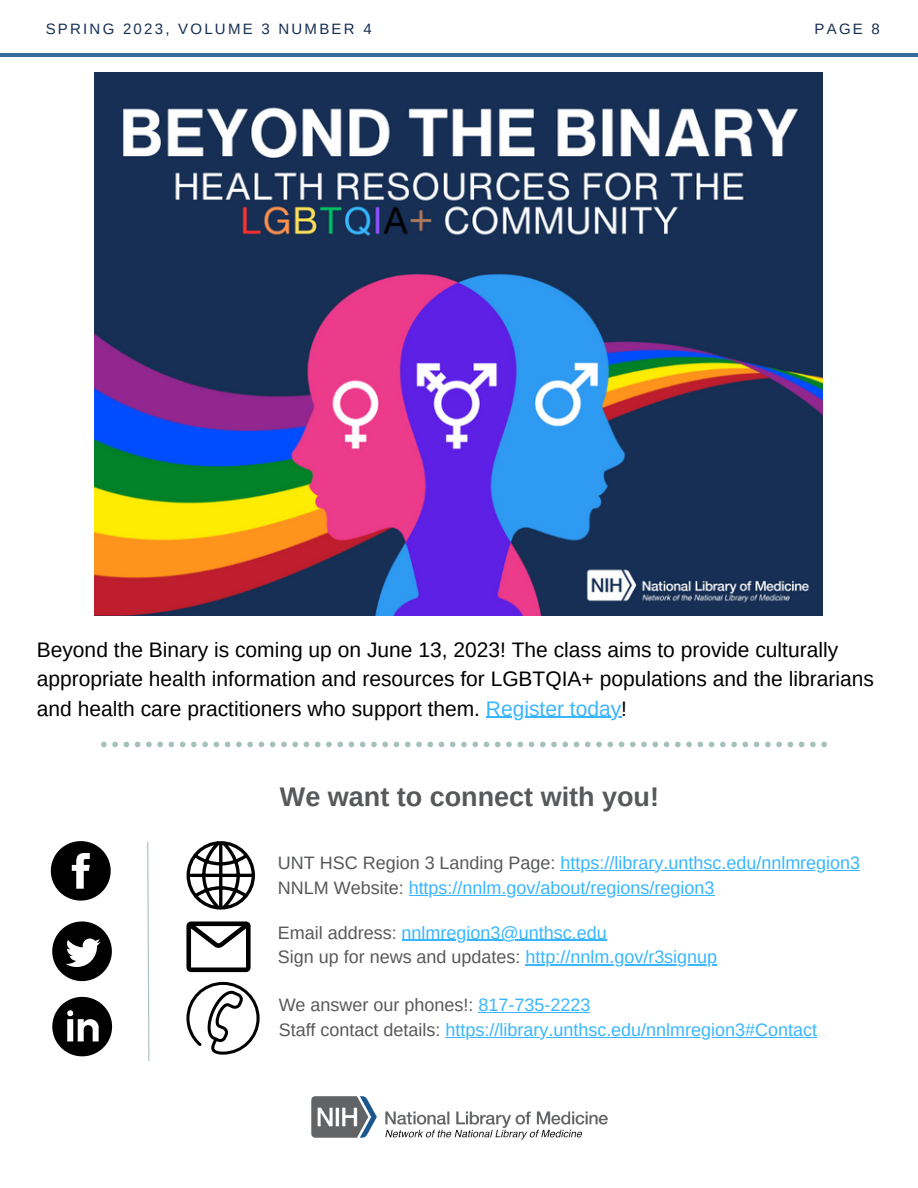
<style>
.page{position:relative;width:918px;height:1188px;background:#fff}
.page>*{position:absolute;margin:0;border:0;box-sizing:border-box;transform-origin:0 0}
.t1{font:700 27px "Arimo";color:#575859}
.t2{font:21px/29.2px "Arimo";color:#000}
.t3{font:18px "Arimo";color:#38b6ff}
.t4{font:18px "Arimo";color:#575859}
.t5{font:15px "Arimo";letter-spacing:.15em;color:#172f54}
.s1{color:#38b6ff}
.s2{color:#575859}
</style>
<div class="page">
<hr style="left:0;top:54px;width:918px;height:3px;background:#376c9b">
<svg style="left:186px;top:841px;width:69px;height:69px"></svg>
<svg style="left:186px;top:921px;width:65px;height:51px"></svg>
<svg style="left:51px;top:841px;width:60px;height:60px"></svg>
<svg style="left:52px;top:997px;width:60px;height:59px"></svg>
<svg style="left:52px;top:921px;width:60px;height:60px"></svg>
<svg style="left:186px;top:982px;width:74px;height:73px"></svg>
<svg style="left:101px;top:742px;width:726px;height:5px"></svg>
<svg style="left:147px;top:842px;width:3px;height:219px"></svg>
<img style="left:311px;top:1097px;width:296px;height:43px">
<img style="left:94px;top:73px;width:728px;height:542px">
<hr style="left:561px;top:870px;width:299px;height:1px;background:#38b6ff">
<hr style="left:409px;top:895px;width:305px;height:1px;background:#38b6ff">
<hr style="left:402px;top:940px;width:205px;height:1px;background:#38b6ff">
<hr style="left:526px;top:964px;width:191px;height:2px;background:#38b6ff">
<hr style="left:478px;top:1012px;width:112px;height:1px;background:#38b6ff">
<hr style="left:446px;top:1037px;width:371px;height:1px;background:#38b6ff">
<hr style="left:486px;top:717px;width:135px;height:1px;background:#38b6ff">
<p class="t5" style="left:46px;top:20px;width:328px">SPRING 2023, VOLUME 3 NUMBER 4</p>
<p class="t5" style="left:815px;top:20px;width:67px">PAGE 8</p>
<p class="t2" style="left:37px;top:635px;width:839px">Beyond the Binary is coming up on June 13, 2023! The class aims to provide culturally appropriate health information and resources for LGBTQIA+ populations and the librarians and health care practitioners who support them. <span class="s1">Register today</span>!</p>
<p class="t1" style="left:280px;top:782px;width:381px">We want to connect with you!</p>
<p class="t3" style="left:278px;top:852px;width:584px"><span class="s2">UNT HSC Region 3 Landing Page:</span> https://library.unthsc.edu/nnlmregion3</p>
<p class="t3" style="left:278px;top:877px;width:438px"><span class="s2">NNLM Website:</span> https://nnlm.gov/about/regions/region3</p>
<p class="t3" style="left:278px;top:922px;width:330px"><span class="s2">Email address:</span> nnlmregion3@unthsc.edu</p>
<p class="t4" style="left:278px;top:947px;width:441px">Sign up for news and updates: <span class="s1">http://nnlm.gov/r3signup</span></p>
<p class="t4" style="left:279px;top:995px;width:313px">We answer our phones!: <span class="s1">817-735-2223</span></p>
<p class="t3" style="left:279px;top:1020px;width:540px"><span class="s2">Staff contact details:</span> https://library.unthsc.edu/nnlmregion3#Contact</p>
</div>
